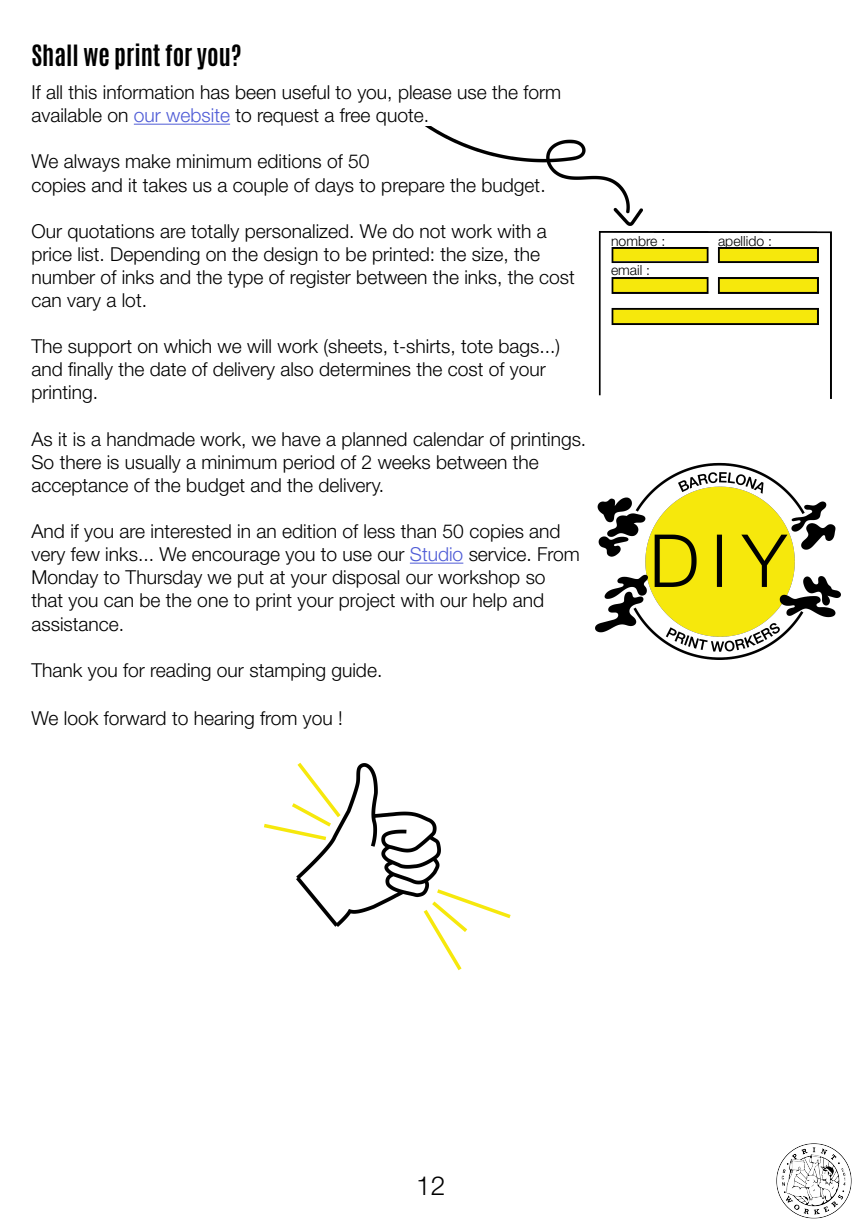
<style>
.page{position:relative;width:868px;height:1228px;background:#fff}
.page>*{position:absolute;margin:0;border:0;box-sizing:border-box;transform-origin:0 0}
.t1{font:300 26.25px "Helvetica Neue";color:#000}
.t2{font:700 24.5px "Antonio";color:#000}
.t3{font:300 19.25px/23.1px "Helvetica Neue";color:#000}
.t4{font:300 14px "Helvetica Neue";color:#000}
.s1{color:#4f5cd6}
</style>
<div class="page">
<img style="left:776px;top:1143px;width:76px;height:76px">
<hr style="left:134px;top:124px;width:96px;height:1px;background:#4f5cd6">
<hr style="left:410px;top:563px;width:53px;height:1px;background:#4f5cd6">
<img style="left:598px;top:231px;width:233px;height:167px">
<img style="left:296px;top:763px;width:144px;height:164px">
<svg style="left:264px;top:762px;width:80px;height:81px"></svg>
<svg style="left:420px;top:886px;width:91px;height:85px"></svg>
<img style="left:426px;top:127px;width:217px;height:98px">
<img style="left:595px;top:462px;width:246px;height:197px">
<p class="t2" style="left:31px;top:37px;width:212px">Shall we print for you?</p>
<p class="t3" style="left:31px;top:80px;width:531px">If all this information has been useful to you, please use the form available on <span class="s1">our website</span> to request a free quote.</p>
<p class="t3" style="left:31px;top:150px;width:516px">We always make minimum editions of 50<br>copies and it takes us a couple of days to prepare the budget.</p>
<p class="t3" style="left:31px;top:219px;width:545px">Our quotations are totally personalized. We do not work with a price list. Depending on the design to be printed: the size, the number of inks and the type of register between the inks, the cost can vary a lot.</p>
<p class="t3" style="left:31px;top:334px;width:530px">The support on which we will work (sheets, t-shirts, tote bags...) and finally the date of delivery also determines the cost of your printing.</p>
<p class="t3" style="left:31px;top:427px;width:556px">As it is a handmade work, we have a planned calendar of printings.<br>So there is usually a minimum period of 2 weeks between the acceptance of the budget and the delivery.</p>
<p class="t3" style="left:31px;top:519px;width:550px">And if you are interested in an edition of less than 50 copies and very few inks... We encourage you to use our <span class="s1">Studio</span> service. From Monday to Thursday we put at your disposal our workshop so that you can be the one to print your project with our help and assistance.</p>
<p class="t3" style="left:31px;top:658px;width:352px">Thank you for reading our stamping guide.</p>
<p class="t3" style="left:31px;top:706px;width:313px">We look forward to hearing from you !</p>
<p class="t4" style="left:611px;top:233px;width:56px">nombre :</p>
<p class="t4" style="left:718px;top:233px;width:55px">apellido :</p>
<p class="t4" style="left:611px;top:261px;width:41px">email :</p>
<h1 class="t1" style="left:416px;top:1169px;width:31px">12</h1>
</div>
